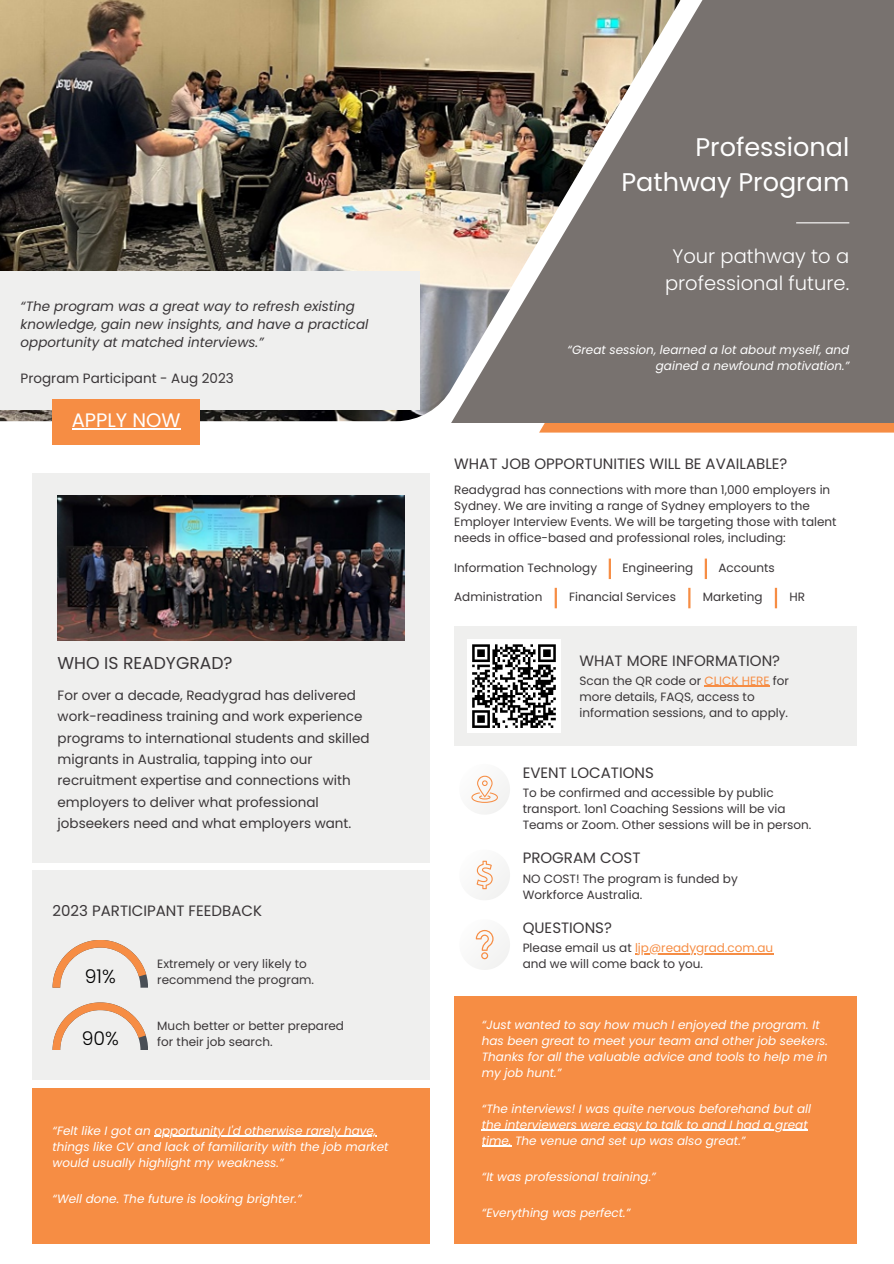
<style>
.page{position:relative;width:894px;height:1264px;background:#fff}
.page>*{position:absolute;margin:0;border:0;box-sizing:border-box;transform-origin:0 0}
.t1{font:25.5px/34.8px "Poppins";color:#fff;text-align:right}
.t2{font:300 19.5px/27px "Poppins";color:#fff;text-align:center}
.t3{font:19.5px "Poppins";color:#fff}
.t4{font:300 18.9px "Poppins";color:#000}
.t5{font:17.1px "Poppins";color:#3a3638}
.t6{font:15px "Poppins";color:#3a3638}
.t7{font:13.5px/21.3px "Poppins";color:#3a3638}
.t8{font:italic 13.5px/18px "Poppins";color:#3a3638}
.t9{font:12px/16px "Poppins";color:#3a3638}
.t10{font:italic 12px/16px "Poppins";color:#fff}
.t11{font:12px "Poppins";color:#f68d44}
.s1{color:#f68d44}
.s2{color:#3a3638}
</style>
<div class="page">
<div style="left:32px;top:472px;width:397px;height:390px;background:#efefee"></div>
<svg style="left:707px;top:422px;width:186px;height:10px;background:#e98a48"></svg>
<div style="left:314px;top:0;width:579px;height:422px;background:#78726f"></div>
<div style="left:0;top:0;width:707px;height:472px;background:#fff"></div>
<img style="left:0;top:0;width:707px;height:421px">
<hr style="left:796px;top:222px;width:53px;height:1px;background:#fff">
<img style="left:57px;top:495px;width:347px;height:145px">
<div style="left:0;top:271px;width:420px;height:138px;background:#efefee"></div>
<svg style="left:471px;top:775px;width:39px;height:39px"></svg>
<svg style="left:476px;top:860px;width:34px;height:40px"></svg>
<svg style="left:475px;top:929px;width:35px;height:40px"></svg>
<hr style="left:634px;top:953px;width:139px;height:1px;background:#f68d44">
<div style="left:454px;top:995px;width:402px;height:248px;background:#f68d44"></div>
<div style="left:53px;top:399px;width:147px;height:46px;background:#f68d44"></div>
<hr style="left:72px;top:428px;width:108px;height:1px;background:#fff">
<div style="left:32px;top:870px;width:397px;height:210px;background:#efefee"></div>
<div style="left:32px;top:1088px;width:397px;height:155px;background:#f68d44"></div>
<svg style="left:53px;top:940px;width:95px;height:47px"></svg>
<svg style="left:53px;top:1002px;width:95px;height:48px"></svg>
<hr style="left:154px;top:1135px;width:222px;height:1px;background:#fff">
<hr style="left:481px;top:1129px;width:326px;height:1px;background:#fff">
<hr style="left:481px;top:1145px;width:30px;height:1px;background:#fff">
<hr style="left:704px;top:558px;width:2px;height:21px;background:#f68d44">
<hr style="left:554px;top:588px;width:2px;height:20px;background:#f68d44">
<hr style="left:688px;top:588px;width:2px;height:20px;background:#f68d44">
<hr style="left:608px;top:558px;width:2px;height:21px;background:#f68d44">
<hr style="left:774px;top:588px;width:2px;height:20px;background:#f68d44">
<div style="left:454px;top:626px;width:402px;height:119px;background:#efefee"></div>
<hr style="left:704px;top:685px;width:65px;height:1px;background:#f68d44">
<div style="left:467px;top:639px;width:93px;height:94px;background:#fff"></div>
<svg style="left:472px;top:644px;width:84px;height:84px"></svg>
<p class="t8" style="left:21px;top:297px;width:349px">“The program was a great way to refresh existing knowledge, gain new insights, and have a practical opportunity at matched interviews.”</p>
<p class="t7" style="left:21px;top:368px;width:214px">Program Participant - Aug 2023</p>
<p class="t3" style="left:72px;top:407px;width:110px">APPLY NOW</p>
<p class="t5" style="left:57px;top:651px;width:176px">WHO IS READYGRAD?</p>
<p class="t7" style="left:58px;top:684px;width:313px">For over a decade, Readygrad has delivered work-readiness training and work experience programs to international students and skilled migrants in Australia, tapping into our recruitment expertise and connections with employers to deliver what professional jobseekers need and what employers want.</p>
<p class="t6" style="left:53px;top:900px;width:211px">2023 PARTICIPANT FEEDBACK</p>
<h3 class="t4" style="left:85px;top:963px;width:32px">91%</h3>
<p class="t9" style="left:157px;top:955px;width:158px">Extremely or very likely to recommend the program.</p>
<h3 class="t4" style="left:82px;top:1025px;width:39px">90%</h3>
<h5 class="t9" style="left:157px;top:1018px;width:188px">Much better or better prepared for their job search.</h5>
<p class="t10" style="left:53px;top:1122px;width:325px">“Felt like I got an opportunity I'd otherwise rarely have,</p>
<p class="t10" style="left:53px;top:1138px;width:337px">things like CV and lack of familiarity with the job market would usually highlight my weakness.”</p>
<p class="t10" style="left:53px;top:1190px;width:250px">“Well done. The future is looking brighter.”</p>
<p class="t1" style="left:621px;top:130px;width:229px">Professional<br>Pathway Program</p>
<p class="t2" style="left:665px;top:243px;width:186px">Your pathway to a professional future.</p>
<p class="t10" style="left:567px;top:341px;width:283px;text-align:right">“Great session, learned a lot about myself, and gained a newfound motivation.”</p>
<h4 class="t6" style="left:454px;top:453px;width:334px">WHAT JOB OPPORTUNITIES WILL BE AVAILABLE?</h4>
<p class="t9" style="left:454px;top:482px;width:384px">Readygrad has connections with more than 1,000 employers in Sydney. We are inviting a range of Sydney employers to the Employer Interview Events. We will be targeting those with talent needs in office-based and professional roles, including:</p>
<p class="t9" style="left:454px;top:559px;width:144px">Information Technology</p>
<p class="t9" style="left:622px;top:559px;width:72px">Engineering</p>
<p class="t9" style="left:569px;top:589px;width:108px">Financial Services</p>
<h5 class="t9" style="left:454px;top:589px;width:90px">Administration</h5>
<h5 class="t9" style="left:718px;top:559px;width:58px">Accounts</h5>
<p class="t9" style="left:702px;top:589px;width:61px">Marketing</p>
<p class="t9" style="left:789px;top:589px;width:17px">HR</p>
<p class="t6" style="left:579px;top:650px;width:202px">WHAT MORE INFORMATION?</p>
<p class="t9" style="left:579px;top:672px;width:211px">Scan the QR code or <span class="s1">CLICK HERE</span> for more details, FAQS, access to information sessions, and to apply.</p>
<h6 class="t6" style="left:522px;top:762px;width:133px">EVENT LOCATIONS</h6>
<h6 class="t9" style="left:522px;top:784px;width:290px">To be confirmed and accessible by public transport. 1on1 Coaching Sessions will be via<br>Teams or Zoom. Other sessions will be in person.</h6>
<h2 class="t6" style="left:522px;top:847px;width:119px">PROGRAM COST</h2>
<h1 class="t9" style="left:522px;top:870px;width:216px">NO COST! The program is funded by<br>Workforce Australia.</h1>
<h3 class="t6" style="left:522px;top:917px;width:91px">QUESTIONS?</h3>
<p class="t11" style="left:522px;top:939px;width:252px"><span class="s2">Please email us at</span> ljp@readygrad.com.au</p>
<h5 class="t9" style="left:522px;top:956px;width:182px">and we will come back to you.</h5>
<h5 class="t10" style="left:481px;top:1016px;width:347px">“Just wanted to say how much I enjoyed the program. It has been great to meet your team and other job seekers.<br>Thanks for all the valuable advice and tools to help me in my job hunt.”</h5>
<p class="t10" style="left:481px;top:1100px;width:331px">“The interviews! I was quite nervous beforehand but all</p>
<p class="t10" style="left:481px;top:1116px;width:327px">the interviewers were easy to talk to and I had a great time. The venue and set up was also great.”</p>
<p class="t10" style="left:481px;top:1168px;width:175px">“It was professional training.”</p>
<h5 class="t10" style="left:481px;top:1204px;width:150px">“Everything was perfect.”</h5>
</div>
